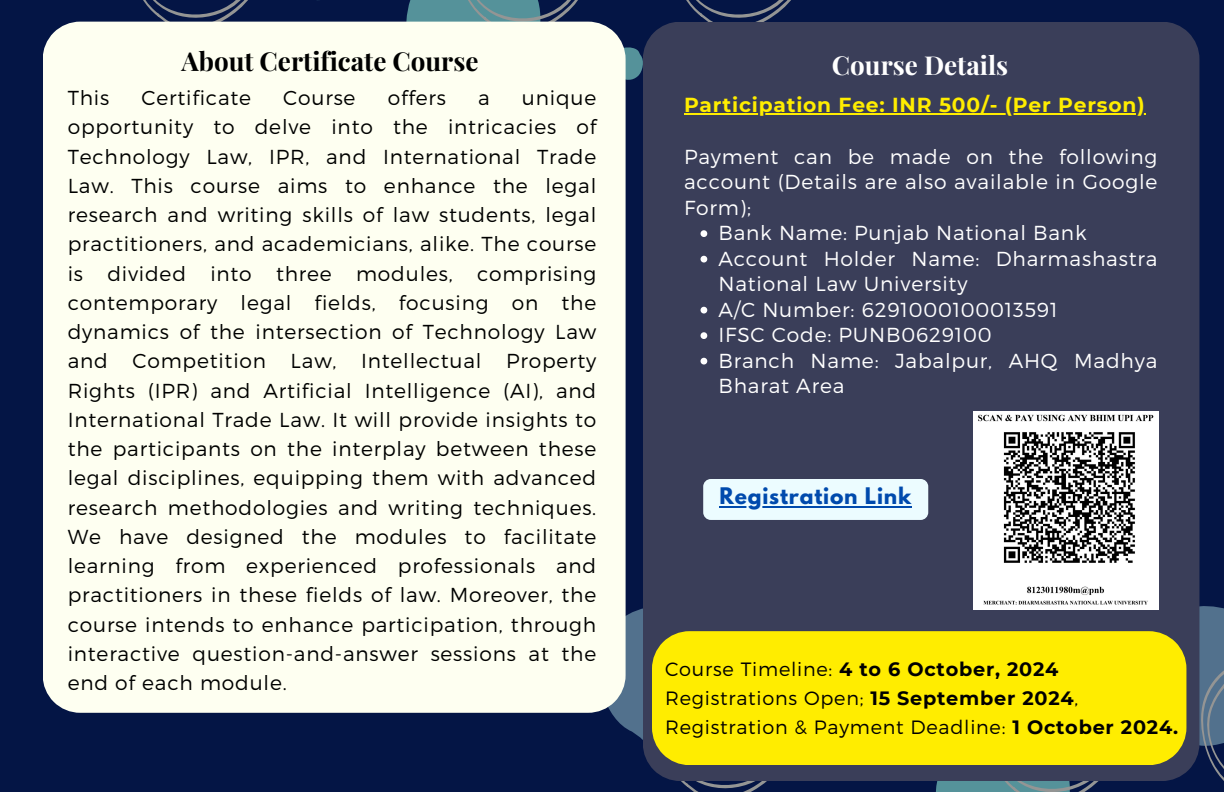
<style>
.page{position:relative;width:1224px;height:792px;background:#041545}
.page>*{position:absolute;margin:0;border:0;box-sizing:border-box;transform-origin:0 0}
.t1{font:700 26px "Playfair Display";color:#000}
.t2{font:700 26px "Playfair Display";color:#fff}
.t3{font:300 20.2px/29.2px "Montserrat";letter-spacing:.04em;color:#000;text-align:justify}
.t4{font:300 20.2px/25.5px "Montserrat";letter-spacing:.04em;color:#fff}
.t5{font:700 20.2px "Montserrat";letter-spacing:.04em;color:#ffed00}
.t6{font:700 20.2px "League Spartan";letter-spacing:.04em;color:#004aad}
.t7{font:300 19.2px/29.2px "Montserrat";letter-spacing:.04em;color:#000}
.t8{font:700 19.2px "Montserrat";letter-spacing:.04em;color:#000}
.s1{font-weight:300}
.s2{font-weight:700}
</style>
<div class="page">
<svg style="left:127px;top:0;width:137px;height:22px"></svg>
<svg style="left:626px;top:47px;width:17px;height:33px"></svg>
<svg style="left:403px;top:0;width:189px;height:22px"></svg>
<svg style="left:686px;top:0;width:105px;height:22px"></svg>
<svg style="left:611px;top:608px;width:510px;height:184px"></svg>
<svg style="left:1134px;top:588px;width:90px;height:193px"></svg>
<div style="left:43px;top:22px;width:583px;height:691px;background:#fefff1"></div>
<div style="left:643px;top:22px;width:556px;height:758px;background:#3a3e59"></div>
<img style="left:973px;top:411px;width:186px;height:199px">
<hr style="left:684px;top:113px;width:461px;height:2px;background:#ffed00">
<svg style="left:701px;top:230px;width:6px;height:7px"></svg>
<svg style="left:701px;top:256px;width:6px;height:7px"></svg>
<svg style="left:701px;top:307px;width:6px;height:7px"></svg>
<svg style="left:701px;top:332px;width:6px;height:7px"></svg>
<svg style="left:701px;top:358px;width:6px;height:7px"></svg>
<div style="left:652px;top:631px;width:534px;height:134px;background:#ffed00"></div>
<div style="left:703px;top:479px;width:225px;height:41px;background:#ecfcff;border-radius:8px"></div>
<hr style="left:719px;top:506px;width:193px;height:1px;background:#004aad">
<p class="t1" style="left:181px;top:43px;width:299px">About Certificate Course</p>
<p class="t2" style="left:832px;top:47px;width:178px">Course Details</p>
<p class="t3" style="left:68px;top:82px;width:43px">This</p>
<p class="t3" style="left:142px;top:82px;width:111px">Certificate</p>
<p class="t3" style="left:283px;top:82px;width:74px">Course</p>
<p class="t3" style="left:388px;top:82px;width:60px">offers</p>
<p class="t3" style="left:478px;top:82px;width:13px">a</p>
<p class="t3" style="left:68px;top:82px;width:530px;text-indent:454px">unique opportunity to delve into the intricacies of Technology Law, IPR, and International Trade Law. This course aims to enhance the legal research and writing skills of law students, legal practitioners, and academicians, alike. The course is divided into three modules, comprising contemporary legal fields, focusing on the dynamics of the intersection of Technology Law and Competition Law, Intellectual Property Rights (IPR) and Artificial Intelligence (AI), and International Trade Law. It will provide insights to the participants on the interplay between these legal disciplines, equipping them with advanced research methodologies and writing techniques.<br>We have designed the modules to facilitate learning from experienced professionals and practitioners in these fields of law. Moreover, the course intends to enhance participation, through interactive question-and-answer sessions at the end of each module.</p>
<h1 class="t5" style="left:684px;top:92px;width:462px">Participation Fee: INR 500/- (Per Person)</h1>
<p class="t4" style="left:684px;top:143px;width:475px;text-align:justify">Payment can be made on the following account (Details are also available in Google Form);</p>
<h1 class="t4" style="left:718px;top:219px;width:370px">Bank Name: Punjab National Bank</h1>
<h2 class="t4" style="left:718px;top:245px;width:441px">Account Holder Name: Dharmashastra<br>National Law University</h2>
<p class="t4" style="left:718px;top:296px;width:341px">A/C Number: 6291000100013591</p>
<p class="t4" style="left:718px;top:321px;width:275px">IFSC Code: PUNB0629100</p>
<p class="t4" style="left:718px;top:347px;width:441px">Branch Name: Jabalpur, AHQ Madhya<br>Bharat Area</p>
<p class="t6" style="left:719px;top:486px;width:193px">Registration Link</p>
<h2 class="t8" style="left:665px;top:657px;width:395px"><span class="s1">Course Timeline:</span> 4 to 6 October, 2024</h2>
<p class="t7" style="left:665px;top:683px;width:515px">Registrations Open; <span class="s2">15 September 2024</span>,<br>Registration &amp; Payment Deadline: <span class="s2">1 October 2024.</span></p>
</div>
